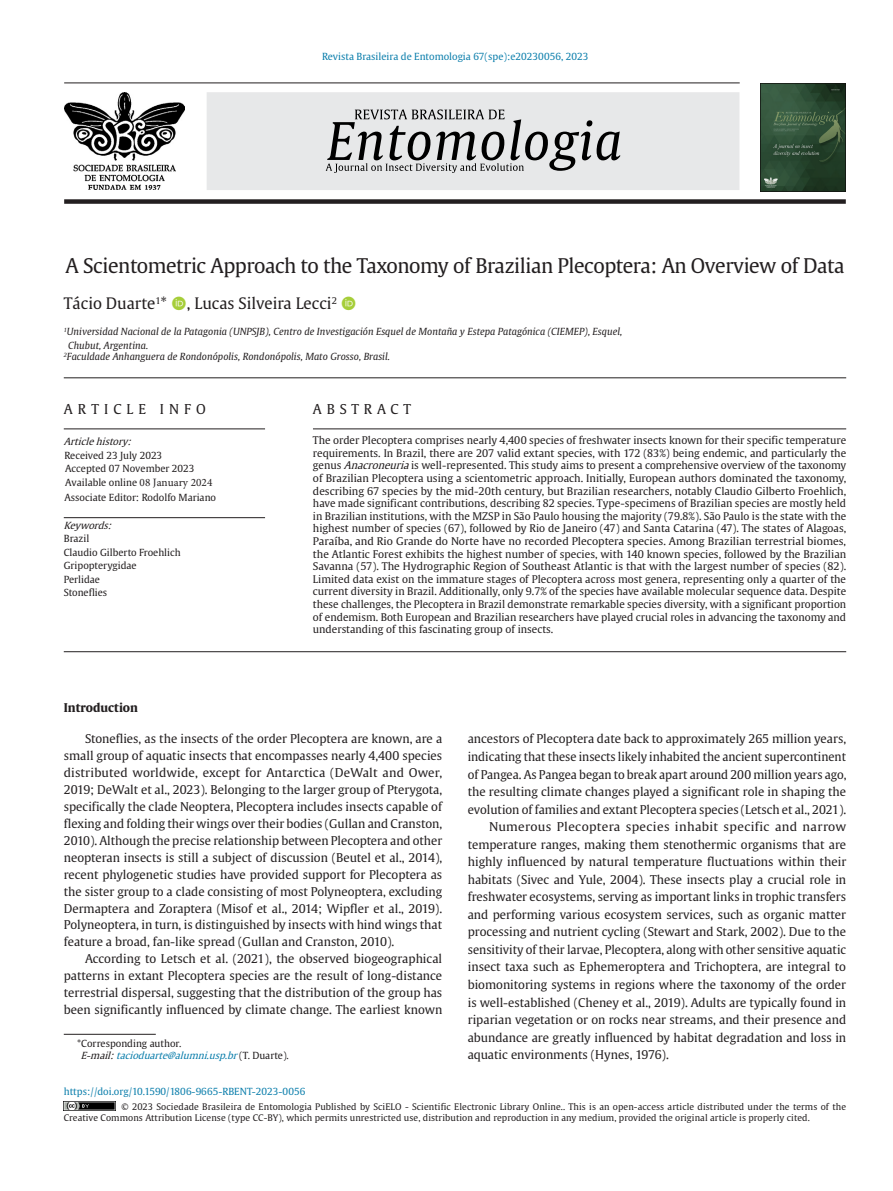
<style>
.page{position:relative;width:893px;height:1191px;background:#fff}
.page>*{position:absolute;margin:0;border:0;box-sizing:border-box;transform-origin:0 0}
.ArticleTitle{font:20.1px "Gulliver";letter-spacing:-.02em;color:#231f20}
.Authors{font:15.75px "Gulliver";color:#231f20}
.ArticleInfoTitle{font:13.5px "Gulliver";letter-spacing:.38em;color:#231f20}
.AbstractTitle{font:13.5px "Gulliver";letter-spacing:.36em;color:#231f20}
.Paragraph{font:12px/17px "Gulliver";color:#231f20;text-align:justify}
.Paragraph-2{font:12px/17.5px "Gulliver";color:#231f20;text-align:justify;scale:1.05 1}
.Heading1Alt{font:700 12px "Gulliver";color:#231f20}
.Abstract{font:10.5px/12.6px "Gulliver";color:#231f20;text-align:justify}
.Affiliations{font:italic 9.75px/13.5px "Gulliver";color:#231f20}
.fnEdited-by{font:9.75px/14px "Gulliver";color:#231f20}
.ArticleDOIAlt{font:9.75px "Gulliver";color:#0d7fac}
.Keywords{font:9.75px/13.5px "Gulliver";color:#231f20}
.AffiliationsAlt{font:italic 9.75px "Gulliver";color:#231f20}
.Correspondence{font:9.75px/11.7px "Gulliver";color:#231f20}
.LicenseParaAlt{font:9px/10.8px "Gulliver";letter-spacing:.01em;color:#231f20}
.s1{font-style:italic}
.s2{font-family:"Minion Pro";font-size:11.25px}
.s3{font-style:italic;color:#0d7fac}
</style>
<div class="page">
<img style="left:64px;top:92px;width:121px;height:98px">
<hr style="left:64px;top:83px;width:676px;height:1px;background:#231f20">
<div style="left:207px;top:92px;width:532px;height:98px;background:#e7e8e9"></div>
<div style="left:64px;top:199px;width:782px;height:5px;background:#231f20"></div>
<img style="left:761px;top:84px;width:85px;height:107px">
<svg style="left:326px;top:109px;width:294px;height:64px"></svg>
<img style="left:64px;top:1101px;width:51px;height:9px">
<hr style="left:64px;top:651px;width:782px;height:1px;background:#231f20">
<hr style="left:64px;top:377px;width:782px;height:1px;background:#231f20">
<hr style="left:313px;top:428px;width:533px;height:1px;background:#231f20">
<hr style="left:64px;top:428px;width:201px;height:1px;background:#231f20">
<hr style="left:64px;top:517px;width:201px;height:1px;background:#231f20">
<hr style="left:64px;top:1034px;width:92px;height:1px;background:#231f20">
<p class="ArticleDOIAlt" style="left:322px;top:50px;width:268px">Revista Brasileira de Entomologia 67(spe):e20230056, 2023</p>
<p class="ArticleTitle" style="left:66px;top:253px;width:780px">A Scientometric Approach to the Taxonomy of Brazilian Plecoptera: An Overview of Data</p>
<p class="Authors" style="left:64px;top:293px;width:275px">Tácio Duarte<sup>1</sup>* , Lucas Silveira Lecci<sup>2</sup></p>
<p class="Affiliations" style="left:68px;top:325px;width:556px;text-indent:-4px"><sup>1</sup>Universidad Nacional de la Patagonia (UNPSJB), Centro de Investigación Esquel de Montaña y Estepa Patagónica (CIEMEP), Esquel,<br>Chubut, Argentina.</p>
<p class="AffiliationsAlt" style="left:64px;top:351px;width:328px"><sup>2</sup>Faculdade Anhanguera de Rondonópolis, Rondonópolis, Mato Grosso, Brasil.</p>
<p class="ArticleInfoTitle" style="left:64px;top:400px;width:143px">ARTICLE INFO</p>
<p class="fnEdited-by" style="left:64px;top:434px;width:154px"><span class="s1">Articlehistory:<br></span>Received 23 July 2023<br>Accepted 07 November 2023<br>Available online <span class="s2">08 January 2024<br></span>Associate Editor: Rodolfo Mariano</p>
<p class="Keywords" style="left:64px;top:518px;width:118px"><span class="s1">Keywords:<br></span>Brazil<br>Claudio Gilberto Froehlich<br>Gripopterygidae<br>Perlidae<br>Stoneflies</p>
<p class="AbstractTitle" style="left:313px;top:400px;width:100px">ABSTRACT</p>
<p class="Abstract" style="left:313px;top:434px;width:535px">The order Plecoptera comprises nearly 4,400 species of freshwater insects known for their specific temperature requirements. In Brazil, there are 207 valid extant species, with 172 (83%) being endemic, and particularly the genus <span class="s1">Anacroneuria</span>is well-represented. This study aims to present a comprehensive overview of the taxonomy of Brazilian Plecoptera using a scientometric approach. Initially, European authors dominated the taxonomy, describing 67 species by the mid-20th century, but Brazilian researchers, notably Claudio Gilberto Froehlich, have made significant contributions, describing 82 species. Type-specimens of Brazilian species are mostly held in Brazilian institutions, with the MZSP in São Paulo housing the majority (79.8%). São Paulo is the state with the highest number of species (67), followed by Rio de Janeiro (47) and Santa Catarina (47). The states of Alagoas, Paraíba, and Rio Grande do Norte have no recorded Plecoptera species. Among Brazilian terrestrial biomes, the Atlantic Forest exhibits the highest number of species, with 140 known species, followed by the Brazilian Savanna (57). The Hydrographic Region of Southeast Atlantic is that with the largest number of species (82).<br>Limited data exist on the immature stages of Plecoptera across most genera, representing only a quarter of the current diversity in Brazil. Additionally, only 9.7% of the species have available molecular sequence data. Despite these challenges, the Plecoptera in Brazil demonstrate remarkable species diversity, with a significant proportion of endemism. Both European and Brazilian researchers have played crucial roles in advancing the taxonomy and understanding of this fascinating group of insects.</p>
<p class="Heading1Alt" style="left:64px;top:699px;width:76px">Introduction</p>
<p class="Paragraph" style="left:64px;top:730px;width:380px;text-indent:21px">Stoneflies, as the insects of the order Plecoptera are known, are a small group of aquatic insects that encompasses nearly 4,400 species distributed worldwide, except for Antarctica (DeWalt and Ower, 2019; DeWalt et al., 2023). Belonging to the larger group of Pterygota, specifically the clade Neoptera, Plecoptera includes insects capable of flexing and folding their wings over their bodies (Gullan and Cranston, 2010). Although the precise relationship between Plecoptera and other neopteran insects is still a subject of discussion (Beutel et al., 2014), recent phylogenetic studies have provided support for Plecoptera as the sister group to a clade consisting of most Polyneoptera, excluding Dermaptera and Zoraptera (Misof et al., 2014; Wipfler et al., 2019).<br>Polyneoptera, in turn, is distinguished by insects with hind wings that feature a broad, fan-like spread (Gullan and Cranston, 2010).</p>
<p class="Paragraph" style="left:64px;top:950px;width:380px;text-indent:21px">According to Letsch et al. (2021), the observed biogeographical patterns in extant Plecoptera species are the result of long-distance terrestrial dispersal, suggesting that the distribution of the group has been significantly influenced by climate change. The earliest known</p>
<p class="Correspondence" style="left:81px;top:1038px;width:210px;text-indent:-4px">*Corresponding author.<br><span class="s1">E-mail:</span><span class="s3">tacioduarte@alumni.usp.br</span>( T . D u a r t e ) .</p>
<p class="Paragraph" style="left:468px;top:730px;width:380px;line-height:17.5px">ancestors of Plecoptera date back to approximately 265 million years, indicating that these insects likely inhabited the ancient supercontinent of Pangea. As Pangea began to break apart around 200 million years ago, the resulting climate changes played a significant role in shaping the evolution of families and extant Plecoptera species (Letsch et al., 2021).</p>
<p class="Paragraph-2" style="left:468px;top:818px;width:362px;text-indent:21px">Numerous Plecoptera species inhabit specific and narrow temperature ranges, making them stenothermic organisms that are highly influenced by natural temperature fluctuations within their habitats (Sivec and Yule, 2004). These insects play a crucial role in freshwater ecosystems, serving as important links in trophic transfers and performing various ecosystem services, such as organic matter processing and nutrient cycling (Stewart and Stark, 2002). Due to the sensitivity of their larvae, Plecoptera, along with other sensitive aquatic insect taxa such as Ephemeroptera and Trichoptera, are integral to biomonitoring systems in regions where the taxonomy of the order is well-established (Cheney et al., 2019). Adults are typically found in riparian vegetation or on rocks near streams, and their presence and abundance are greatly influenced by habitat degradation and loss in aquatic environments (Hynes, 1976).</p>
<p class="ArticleDOIAlt" style="left:64px;top:1085px;width:243px">https://doi.org/10.1590/1806-9665-RBENT-2023-0056</p>
<p class="LicenseParaAlt" style="left:64px;top:1101px;width:784px;text-indent:58px">© 2023 Sociedade Brasileira de Entomologia Published by SciELO - Scientific Electronic Library Online.. This is an open-access article distributed under the terms of the<br>Creative Commons Attribution License (type CC-BY), which permits unrestricted use, distribution and reproduction in any medium, provided the original article is properly cited.</p>
</div>
